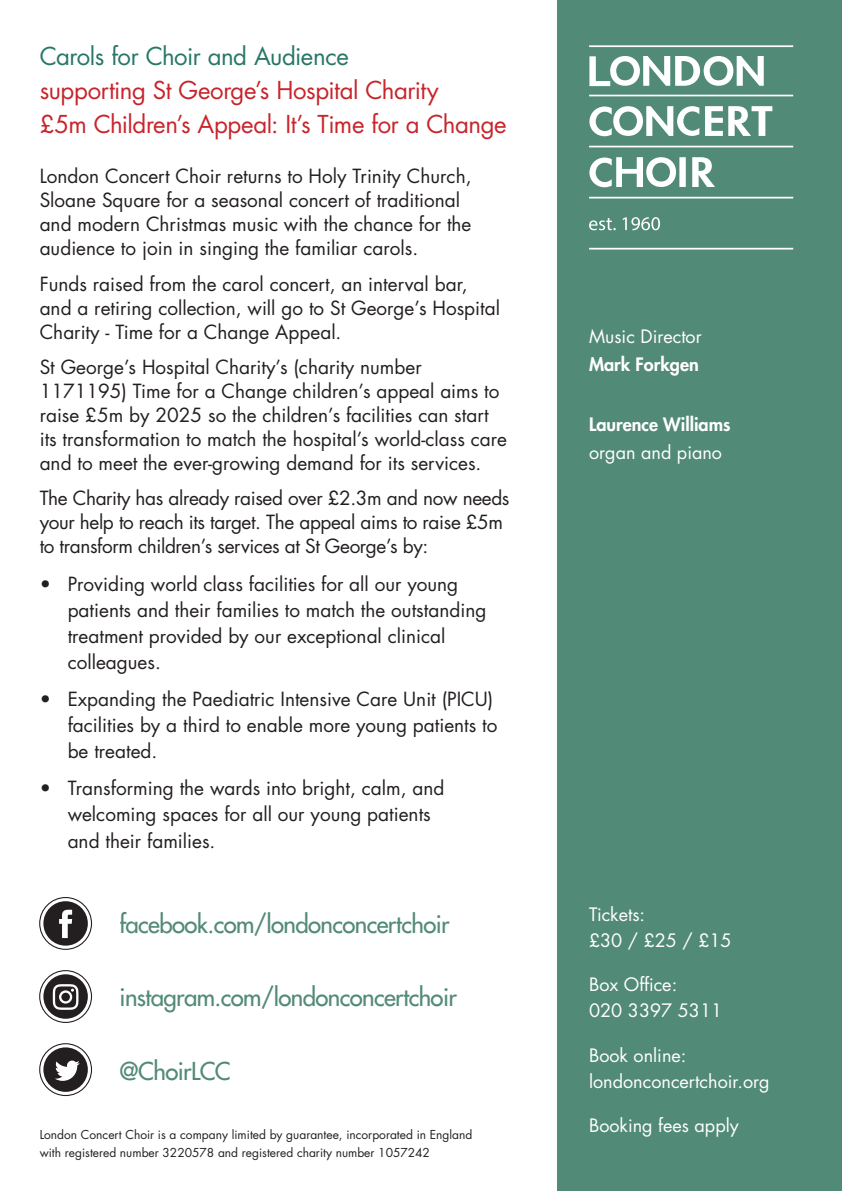
<style>
.page{position:relative;width:842px;height:1191px;background:#fff}
.page>*{position:absolute;margin:0;border:0;box-sizing:border-box;transform-origin:0 0}
.t1{font:24px/34px "Futura Std";letter-spacing:-.02em;color:#c8242b}
.t2{font:500 24px "Futura Std";letter-spacing:-.025em;color:#528a78}
.t3{font:24px "Futura Std";letter-spacing:-.02em;color:#277767}
.Paragraph_Style_2{font:19px/24px "Futura Std";color:#231f20}
.Paragraph_Style_2-2{font:19px/24px "Futura Std";letter-spacing:-.02em;color:#231f20}
.Body_Text_3{font:18px/26px "Futura Std";color:#fff}
.Body_Text_3-2{font:800 18px/28px "Futura Std";color:#fff}
.Body_Text_3-3{font:12px/18px "Futura Std";color:#231f20}
.s1{font-weight:800}
.s2{font-weight:400}
</style>
<div class="page">
<div style="left:557px;top:0;width:285px;height:1191px;background:#528a78"></div>
<svg style="left:39px;top:897px;width:53px;height:53px"></svg>
<svg style="left:39px;top:970px;width:53px;height:53px"></svg>
<svg style="left:39px;top:1043px;width:53px;height:53px"></svg>
<svg style="left:589px;top:45px;width:204px;height:204px"></svg>
<p class="t3" style="left:40px;top:41px;width:311px">Carols for Choir and Audience</p>
<p class="t1" style="left:40px;top:74px;width:469px">supporting St George’s Hospital Charity<br>£5m Children’s Appeal: It’s Time for a Change</p>
<p class="Paragraph_Style_2" style="left:40px;top:164px;width:433px">London Concert Choir returns to Holy Trinity Church, Sloane Square for a seasonal concert of traditional and modern Christmas music with the chance for the audience to join in singing the familiar carols.</p>
<p class="Paragraph_Style_2" style="left:40px;top:272px;width:462px">Funds raised from the carol concert, an interval bar, and a retiring collection, will go to St George’s Hospital<br>Charity - Time for a Change Appeal.</p>
<p class="Paragraph_Style_2" style="left:40px;top:355px;width:469px">St George’s Hospital Charity’s (charity number 1171195) Time for a Change children’s appeal aims to raise £5m by 2025 so the children’s facilities can start its transformation to match the hospital’s world-class care and to meet the ever-growing demand for its services.</p>
<p class="Paragraph_Style_2-2" style="left:40px;top:486px;width:471px">The Charity has already raised over £2.3m and now needs your help to reach its target. The appeal aims to raise £5m to transform children’s services at St George’s by:</p>
<p class="Paragraph_Style_2" style="left:68px;top:571px;width:420px;line-height:26px;text-indent:-28px">• Providing world class facilities for all our young patients and their families to match the outstanding treatment provided by our exceptional clinical colleagues.</p>
<p class="Paragraph_Style_2" style="left:68px;top:686px;width:431px;line-height:26px;text-indent:-28px">• Expanding the Paediatric Intensive Care Unit (PICU) facilities by a third to enable more young patients to be treated.</p>
<p class="Paragraph_Style_2" style="left:68px;top:775px;width:378px;line-height:26px;text-indent:-28px">• Transforming the wards into bright, calm, and welcoming spaces for all our young patients and their families.</p>
<p class="t2" style="left:120px;top:909px;width:332px">facebook.com/londonconcertchoir</p>
<p class="t2" style="left:120px;top:982px;width:339px">instagram.com/londonconcertchoir</p>
<p class="t2" style="left:120px;top:1055px;width:113px">@ChoirLCC</p>
<p class="Body_Text_3-3" style="left:40px;top:1125px;width:434px">London Concert Choir is a company limited by guarantee, incorporated in England with registered number 3220578 and registered charity number 1057242</p>
<p class="Body_Text_3" style="left:589px;top:322px;width:114px;line-height:28px">Music Director<br><span class="s1">Mark Forkgen</span></p>
<p class="Body_Text_3-2" style="left:589px;top:410px;width:143px">Laurence Williams <span class="s2">organ and piano</span></p>
<p class="Body_Text_3" style="left:589px;top:901px;width:144px">Tickets:<br>£30 / £25 / £15</p>
<p class="Body_Text_3" style="left:589px;top:971px;width:135px">Box Office:<br>020 3397 5311</p>
<p class="Body_Text_3" style="left:589px;top:1042px;width:182px">Book online: londonconcertchoir.org</p>
<p class="Body_Text_3" style="left:589px;top:1112px;width:151px">Booking fees apply</p>
</div>
